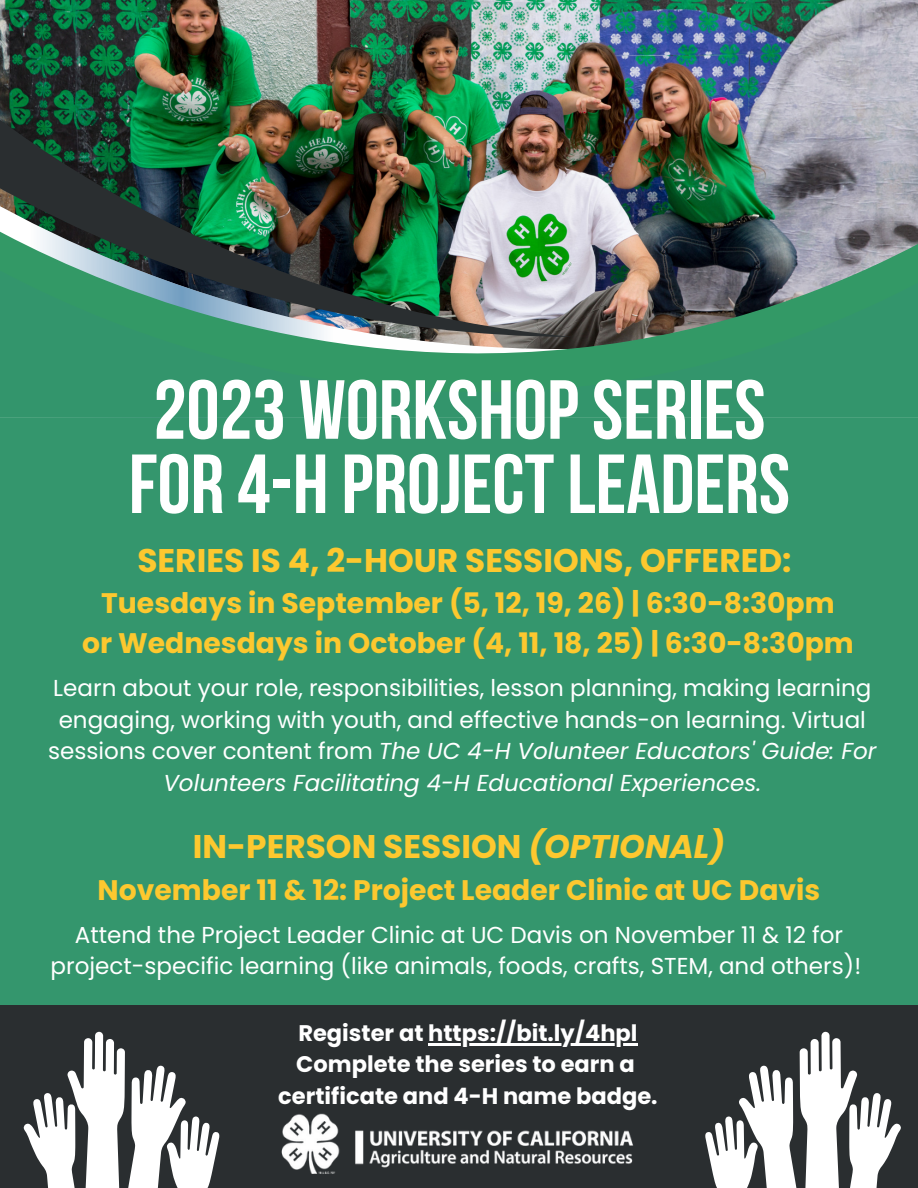
<style>
.page{position:relative;width:918px;height:1188px;background:#34966d}
.page>*{position:absolute;margin:0;border:0;box-sizing:border-box;transform-origin:0 0}
.t1{font:700 83.55px "Bebas Neue";color:#fff}
.t2{font:700 32.7px "Poppins";color:#fdc82f}
.t3{font:700 28.2px "Poppins";color:#fdc82f}
.t4{font:23.1px/31.5px "Poppins";color:#fff;text-align:center}
.t5{font:700 22.5px "Poppins";color:#fff}
.s1{font-style:italic}
</style>
<div class="page">
<img style="left:0;top:0;width:918px;height:198px">
<img style="left:573px;top:198px;width:345px;height:26px">
<svg style="left:573px;top:224px;width:345px;height:39px;background:#6e7178"></svg>
<svg style="left:0;top:263px;width:918px;height:155px"></svg>
<img style="left:0;top:109px;width:573px;height:228px">
<div style="left:0;top:1006px;width:918px;height:182px;background:#2a2e30"></div>
<svg style="left:24px;top:1032px;width:195px;height:156px"></svg>
<hr style="left:428px;top:1043px;width:210px;height:2px;background:#fff">
<svg style="left:705px;top:1032px;width:196px;height:156px"></svg>
<img style="left:281px;top:1113px;width:353px;height:61px">
<p class="t1" style="left:153px;top:376px;width:614px">2023 WORKSHOPSERIES</p>
<p class="t1" style="left:129px;top:450px;width:663px">FOR 4-H PROJECTLEADERS</p>
<p class="t2" style="left:137px;top:537px;width:656px">SERIES IS 4, 2-HOUR SESSIONS, OFFERED:</p>
<p class="t3" style="left:101px;top:584px;width:735px">Tuesdays in September (5, 12, 19, 26) | 6:30-8:30pm</p>
<p class="t3" style="left:82px;top:623px;width:773px">or Wednesdays in October (4, 11, 18, 25) | 6:30-8:30pm</p>
<p class="t4" style="left:48px;top:672px;width:830px">Learn about your role, responsibilities, lesson planning, making learning engaging, working with youth, and effective hands-on learning. Virtual sessions cover content from <span class="s1">The UC 4-H Volunteer Educators' Guide: For Volunteers Facilitating 4-H Educational Experiences.</span></p>
<p class="t2" style="left:193px;top:824px;width:534px">IN-PERSON SESSION <span class="s1">(OPTIONAL)</span></p>
<p class="t3" style="left:98px;top:870px;width:724px">November 11 &amp; 12: Project Leader Clinic at UC Davis</p>
<p class="t4" style="left:75px;top:919px;width:770px">Attend the Project Leader Clinic at UC Davis on November 11 &amp; 12 for</p>
<p class="t4" style="left:51px;top:950px;width:812px">project-specific learning (like animals, foods, crafts, STEM, and others)!</p>
<p class="t5" style="left:298px;top:1017px;width:341px">Register at https://bit.ly/4hpl</p>
<p class="t5" style="left:296px;top:1049px;width:340px">Complete the series to earn a</p>
<p class="t5" style="left:278px;top:1080px;width:381px">certificate and 4-H name badge.</p>
</div>
